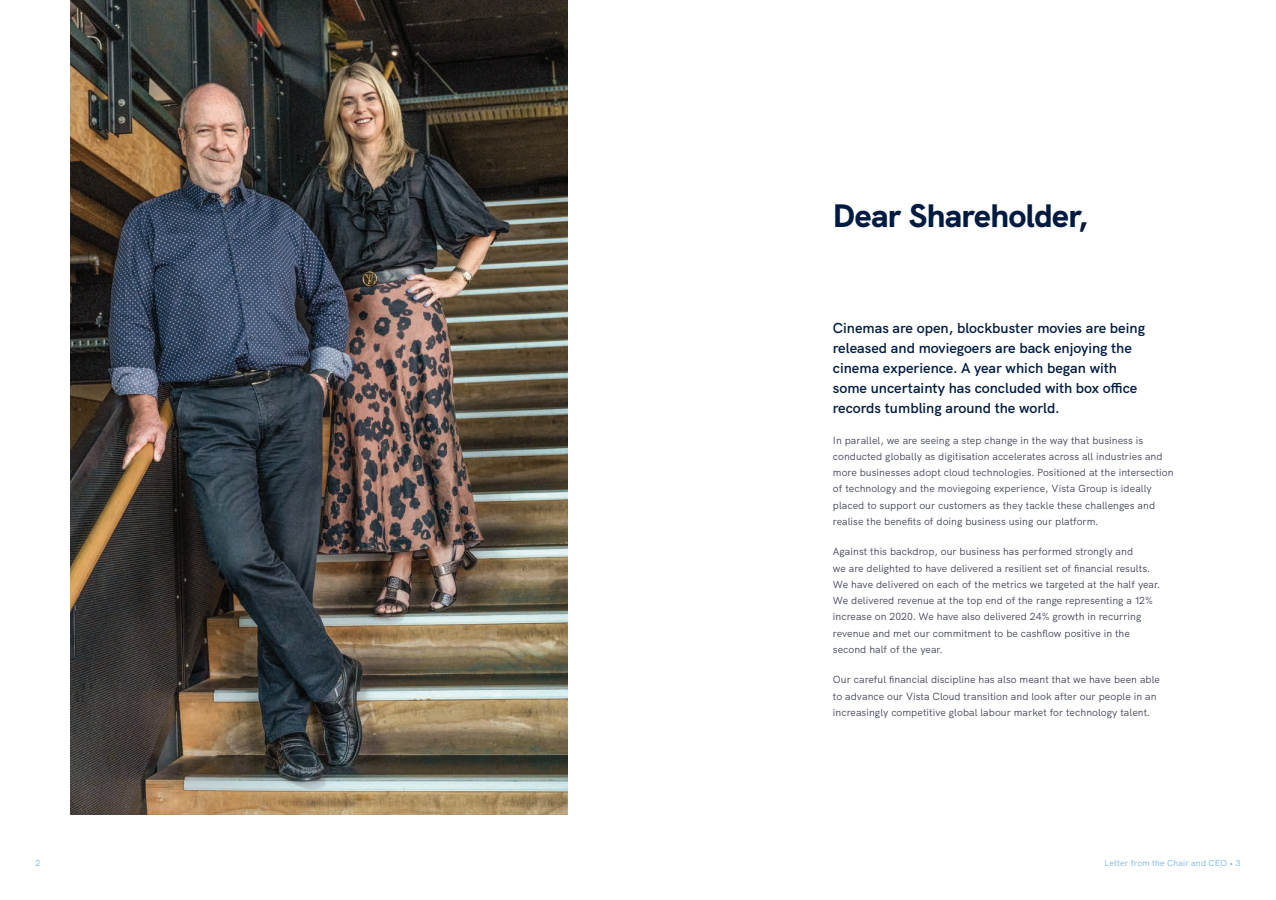
<style>
.page{position:relative;width:1276px;height:900px;background:#fff}
.page>*{position:absolute;margin:0;border:0;box-sizing:border-box;transform-origin:0 0}
.t1{font:800 32.5px "HK Groteskv 1";letter-spacing:-.015em;color:#011b40}
.t2{font:600 14.38px/20px "HK Groteskv 1";color:#011b40}
.t3{font:10.25px/16.2px "HK Groteskv 1";letter-spacing:.005em;color:#3d4252}
.t4{font:8.62px "HK Groteskv 1";letter-spacing:.015em;color:#76b0df}
</style>
<div class="page">
<img style="left:71px;top:0;width:496px;height:815px">
<h1 class="t1" style="left:833px;top:190px;width:256px">Dear Shareholder,</h1>
<h2 class="t2" style="left:833px;top:317px;width:314px">Cinemas are open, blockbuster movies are being released and moviegoers are back enjoying the cinema experience. A year which began with some uncertainty has concluded with box office records tumbling around the world.</h2>
<p class="t3" style="left:833px;top:431px;width:342px">In parallel, we are seeing a step change in the way that business is conducted globally as digitisation accelerates across all industries and more businesses adopt cloud technologies. Positioned at the intersection of technology and the moviegoing experience, Vista Group is ideally placed to support our customers as they tackle these challenges and realise the benefits of doing business using our platform.</p>
<p class="t3" style="left:833px;top:543px;width:328px">Against this backdrop, our business has performed strongly and<br>we are delighted to have delivered a resilient set of financial results.<br>We have delivered on each of the metrics we targeted at the half year.<br>We delivered revenue at the top end of the range representing a 12% increase on 2020. We have also delivered 24% growth in recurring revenue and met our commitment to be cashflow positive in the second half of the year.</p>
<p class="t3" style="left:833px;top:671px;width:329px">Our careful financial discipline has also meant that we have been able to advance our Vista Cloud transition and look after our people in an increasingly competitive global labour market for technology talent.</p>
<p class="t4" style="left:35px;top:856px;width:6px">2</p>
<p class="t4" style="left:1104px;top:856px;width:137px">Letter from the Chair and CEO • 3</p>
</div>
